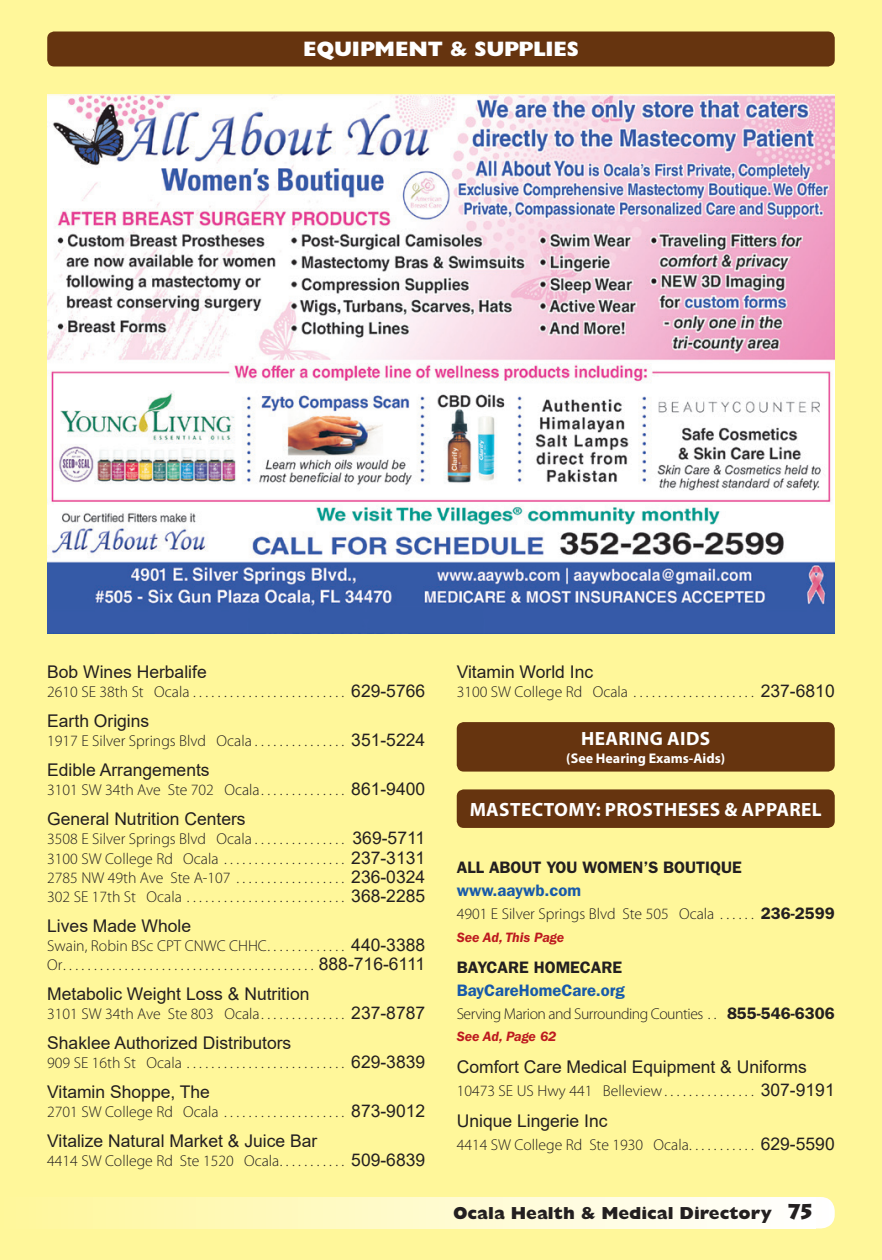
<style>
.page{position:relative;width:882px;height:1260px;background:#fff79a}
.page>*{position:absolute;margin:0;border:0;box-sizing:border-box;transform-origin:0 0}
.t1{font:800 21px "Gill Sans Std";color:#fff}
.t2{font:700 19.25px "Myriad Pro";letter-spacing:.02em;color:#fff}
.Listings_5pt{font:17.5px "Arial";color:#231f20}
.t3{font:800 17.5px "Gill Sans Std";color:#231f20}
.Listings_5pt-2{font:600 16.62px "ITC Franklin Gothic Std";color:#231f20}
.Listings{font:600 16.62px "ITC Franklin Gothic Std";color:#185aaa}
.Address{font:300 15.75px "Myriad Pro";color:#231f20}
.Address-Bold{font:300 15.75px "Myriad Pro";letter-spacing:-.025em;color:#231f20}
.Address-Bold-2{font:300 15.75px "Myriad Pro";color:#231f20}
.Listings-2{font:italic 600 14px "ITC Franklin Gothic Std";color:#bd1a1f}
.t4{font:700 14px "Myriad Pro";color:#fff}
.s1{font-family:"Arial";font-weight:400;font-size:17.5px}
.s2{font-family:"ITC Franklin Gothic Std";font-weight:600;font-size:16.62px}
.s3{font-family:"Lithos Pro";font-weight:900;font-size:21px}
</style>
<div class="page">
<div style="left:0;top:1197px;width:835px;height:31px;background:#fffefe;border-radius:14px"></div>
<div style="left:0;top:1197px;width:815px;height:31px;background:linear-gradient(to right,#fff79a,#fffffe)"></div>
<div style="left:47px;top:32px;width:788px;height:34px;background:#66340f;border-radius:7px"></div>
<hr style="left:0;top:1197px;width:1px;height:31px;background:#fff79a">
<div style="left:457px;top:722px;width:378px;height:50px;background:#66340f;border-radius:7px"></div>
<div style="left:457px;top:789px;width:378px;height:39px;background:#66340f;border-radius:7px"></div>
<img style="left:47px;top:94px;width:788px;height:540px">
<p class="t1" style="left:303px;top:37px;width:277px">EQUIPMENT &amp; SUPPLIES</p>
<p class="Listings_5pt" style="left:47px;top:660px;width:161px">Bob Wines Herbalife</p>
<p class="Address" style="left:47px;top:683px;width:379px">2610 SE 38th St Ocala . . . . . . . . . . . . . . . . . . . . . . . . <span class="s1">629-5766</span></p>
<p class="Listings_5pt" style="left:47px;top:709px;width:104px">Earth Origins</p>
<p class="Address" style="left:47px;top:732px;width:379px">1917 E Silver Springs Blvd Ocala . . . . . . . . . . . . . . <span class="s1">351-5224</span></p>
<p class="Listings_5pt" style="left:47px;top:758px;width:164px">Edible Arrangements</p>
<p class="Address" style="left:47px;top:781px;width:379px">3101 SW 34th Ave Ste 702 Ocala . . . . . . . . . . . . . <span class="s1">861-9400</span></p>
<p class="Listings_5pt" style="left:47px;top:807px;width:200px">General Nutrition Centers</p>
<p class="Address" style="left:47px;top:830px;width:379px">3508 E Silver Springs Blvd Ocala . . . . . . . . . . . . . . . <span class="s1">369-5711</span></p>
<p class="Address" style="left:47px;top:849px;width:379px">3100 SW College Rd Ocala . . . . . . . . . . . . . . . . . . . <span class="s1">237-3131</span></p>
<p class="Address" style="left:47px;top:868px;width:379px">2785 NW 49th Ave Ste A-107 . . . . . . . . . . . . . . . . . <span class="s1">236-0324</span></p>
<p class="Address" style="left:47px;top:887px;width:379px">302 SE 17th St Ocala . . . . . . . . . . . . . . . . . . . . . . . . . <span class="s1">368-2285</span></p>
<p class="Listings_5pt" style="left:47px;top:914px;width:145px">Lives Made Whole</p>
<p class="Address" style="left:47px;top:936px;width:379px">Swain, Robin BSc CPT CNWC CHHC . . . . . . . . . . . . <span class="s1">440-3388</span></p>
<p class="Address" style="left:47px;top:956px;width:379px">Or . . . . . . . . . . . . . . . . . . . . . . . . . . . . . . . . . . . . . . . . <span class="s1">888-716-6111</span></p>
<p class="Listings_5pt" style="left:47px;top:982px;width:264px">Metabolic Weight Loss &amp; Nutrition</p>
<p class="Address" style="left:47px;top:1005px;width:379px">3101 SW 34th Ave Ste 803 Ocala . . . . . . . . . . . . . <span class="s1">237-8787</span></p>
<p class="Listings_5pt" style="left:47px;top:1031px;width:246px">Shaklee Authorized Distributors</p>
<p class="Address" style="left:47px;top:1054px;width:379px">909 SE 16th St Ocala . . . . . . . . . . . . . . . . . . . . . . . . . <span class="s1">629-3839</span></p>
<p class="Listings_5pt" style="left:47px;top:1080px;width:164px">Vitamin Shoppe, The</p>
<p class="Address" style="left:47px;top:1103px;width:379px">2701 SW College Rd Ocala . . . . . . . . . . . . . . . . . . . <span class="s1">873-9012</span></p>
<p class="Listings_5pt" style="left:47px;top:1129px;width:272px">Vitalize Natural Market &amp; Juice Bar</p>
<p class="Address" style="left:47px;top:1152px;width:379px">4414 SW College Rd Ste 1520 Ocala . . . . . . . . . . <span class="s1">509-6839</span></p>
<p class="Listings_5pt" style="left:457px;top:660px;width:138px">Vitamin World Inc</p>
<p class="Address" style="left:457px;top:683px;width:379px">3100 SW College Rd Ocala . . . . . . . . . . . . . . . . . . . <span class="s1">237-6810</span></p>
<p class="t2" style="left:581px;top:726px;width:131px">HEARING AIDS</p>
<p class="t4" style="left:566px;top:749px;width:160px">(See Hearing Exams-Aids)</p>
<p class="t2" style="left:470px;top:797px;width:354px">MASTECTOMY: PROSTHESES &amp; APPAREL</p>
<p class="Listings_5pt-2" style="left:457px;top:858px;width:287px">ALL ABOUT YOU WOMEN’S BOUTIQUE</p>
<p class="Listings" style="left:457px;top:881px;width:126px">www.aaywb.com</p>
<p class="Address-Bold-2" style="left:457px;top:904px;width:380px">4901 E Silver Springs Blvd Ste 505 Ocala . . . . . <span class="s2">236-2599</span></p>
<p class="Listings-2" style="left:457px;top:929px;width:109px">See Ad, This Page</p>
<p class="Listings_5pt-2" style="left:457px;top:958px;width:167px">BAYCARE HOMECARE</p>
<p class="Listings" style="left:457px;top:980px;width:170px">BayCareHomeCare.org</p>
<p class="Address-Bold" style="left:457px;top:1004px;width:380px">Serving Marion and Surrounding Counties . . <span class="s2">855-546-6306</span></p>
<p class="Listings-2" style="left:457px;top:1029px;width:101px">See Ad, Page 62</p>
<p class="Listings_5pt" style="left:457px;top:1055px;width:352px">Comfort Care Medical Equipment &amp; Uniforms</p>
<p class="Address" style="left:457px;top:1081px;width:379px">10473 SE US Hwy 441 Belleview . . . . . . . . . . . . . . <span class="s1">307-9191</span></p>
<p class="Listings_5pt" style="left:457px;top:1109px;width:152px">Unique Lingerie Inc</p>
<p class="Address" style="left:457px;top:1135px;width:379px">4414 SW College Rd Ste 1930 Ocala . . . . . . . . . . <span class="s1">629-5590</span></p>
<p class="t3" style="left:453px;top:1202px;width:364px">Ocala Health &amp; Medical Directory <span class="s3">75</span></p>
</div>
